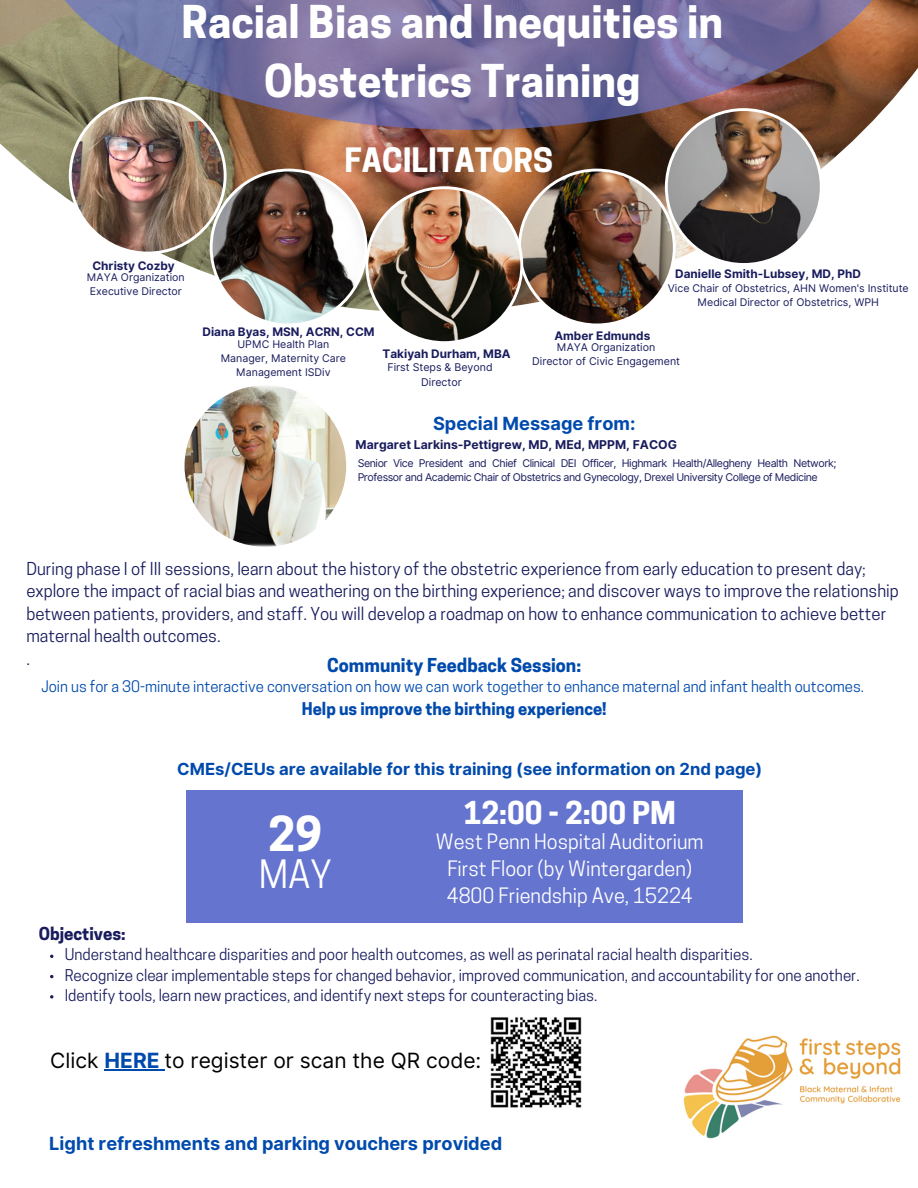
<style>
.page{position:relative;width:918px;height:1188px;background:#fff}
.page>*{position:absolute;margin:0;border:0;box-sizing:border-box;transform-origin:0 0}
.t1{font:700 45.15px "Cooper Hewitt";color:#fff}
.t2{font:700 42.45px/58.8px "Cooper Hewitt";color:#fff;text-align:center}
.t3{font:36.75px "Cooper Hewitt";color:#fff}
.t4{font:700 31.5px "Cooper Hewitt";color:#fff}
.t5{font:700 29.7px "Cooper Hewitt";color:#fff}
.t6{font:21px "Inter";color:#000}
.t7{font:19.95px/27px "Cooper Hewitt";color:#fff;text-align:center}
.t8{font:700 18.15px "Inter";color:#004aad}
.t9{font:700 18px "Cooper Hewitt";color:#004aad}
.t10{font:16.8px/22.5px "Cooper Hewitt";color:#191c5d}
.t11{font:700 16.8px "Cooper Hewitt";color:#191c5d}
.t12{font:700 16.65px "Inter";color:#004aad}
.t13{font:700 16.5px "Cooper Hewitt";color:#004aad}
.t14{font:15.3px "Cooper Hewitt";color:#191c5d}
.t15{font:15px "Cooper Hewitt";color:#004aad}
.t16{font:700 12.15px "Inter";color:#191c5d}
.t17{font:700 11.7px "Inter";color:#191c5d}
.t18{font:10.65px/14.1px "Inter";color:#191c5d;text-align:center}
.t19{font:10.65px/14.2px "Inter";letter-spacing:-.04em;color:#191c5d}
.s1{font-weight:700;color:#004aad}
</style>
<div class="page">
<img style="left:0;top:0;width:918px;height:200px">
<div style="left:186px;top:790px;width:557px;height:133px;background:#6574ce"></div>
<svg style="left:50px;top:995px;width:3px;height:4px"></svg>
<img style="left:683px;top:1035px;width:218px;height:104px">
<img style="left:69px;top:130px;width:754px;height:212px">
<svg style="left:37px;top:0;width:863px;height:130px;background:#7d6e86"></svg>
<img style="left:184px;top:386px;width:163px;height:161px">
<img style="left:491px;top:1017px;width:91px;height:91px">
<svg style="left:105px;top:1069px;width:15px;height:1px"></svg>
<hr style="left:120px;top:1069px;width:40px;height:1px;background:#004aad">
<h4 class="t2" style="left:182px;top:-2px;width:543px">Racial Bias and Inequities in<br>Obstetrics Training</h4>
<p class="t4" style="left:345px;top:148px;width:210px">FACILITATORS</p>
<p class="t17" style="left:92px;top:258px;width:84px">Christy Cozby</p>
<p class="t18" style="left:87px;top:270px;width:99px">MAYA Organization</p>
<h6 class="t18" style="left:90px;top:284px;width:94px">Executive Director</h6>
<h2 class="t17" style="left:202px;top:325px;width:174px">Diana Byas, MSN, ACRN, CCM</h2>
<p class="t18" style="left:237px;top:337px;width:93px">UPMC Health Plan</p>
<p class="t18" style="left:221px;top:351px;width:127px">Manager, Maternity Care<br>Management ISDiv</p>
<p class="t17" style="left:383px;top:347px;width:130px">Takiyah Durham, MBA</p>
<p class="t18" style="left:387px;top:360px;width:107px">First Steps &amp; Beyond</p>
<p class="t18" style="left:421px;top:375px;width:42px">Director</p>
<p class="t17" style="left:675px;top:267px;width:187px">Danielle Smith-Lubsey, MD, PhD</p>
<h6 class="t18" style="left:668px;top:281px;width:242px">Vice Chair of Obstetrics, AHN Women's Institute</h6>
<p class="t18" style="left:698px;top:295px;width:183px">Medical Director of Obstetrics, WPH</p>
<p class="t17" style="left:554px;top:329px;width:97px">Amber Edmunds</p>
<p class="t18" style="left:557px;top:340px;width:100px">MAYA Organization</p>
<p class="t18" style="left:532px;top:354px;width:149px">Director of Civic Engagement</p>
<p class="t8" style="left:433px;top:413px;width:204px">Special Message from:</p>
<h6 class="t16" style="left:356px;top:438px;width:323px">Margaret Larkins-Pettigrew, MD, MEd, MPPM, FACOG</h6>
<p class="t19" style="left:358px;top:456px;width:480px">Senior Vice President and Chief Clinical DEI Officer, Highmark Health/Allegheny Health Network;<br>Professor and Academic Chair of Obstetrics and Gynecology, Drexel University College of Medicine</p>
<p class="t10" style="left:26px;top:559px;width:874px">During phase I of III sessions, learn about the history of the obstetric experience from early education to present day; explore the impact of racial bias and weathering on the birthing experience; and discover ways to improve the relationship between patients, providers, and staff. You will develop a roadmap on how to enhance communication to achieve better maternal health outcomes.<br>.</p>
<p class="t9" style="left:327px;top:658px;width:255px">Community Feedback Session:</p>
<p class="t15" style="left:41px;top:681px;width:824px">Join us for a 30-minute interactive conversation on how we can work together to enhance maternal and infant health outcomes.</p>
<h5 class="t13" style="left:302px;top:702px;width:306px">Help us improve the birthing experience!</h5>
<h3 class="t12" style="left:177px;top:759px;width:587px">CMEs/CEUs are available for this training (see information on 2nd page)</h3>
<h6 class="t1" style="left:268px;top:817px;width:56px">29</h6>
<p class="t3" style="left:259px;top:861px;width:75px">MAY</p>
<p class="t5" style="left:464px;top:802px;width:214px">12:00 - 2:00 PM</p>
<p class="t7" style="left:436px;top:831px;width:269px">West Penn Hospital Auditorium<br>First Floor (by Wintergarden)<br>4800 Friendship Ave, 15224</p>
<p class="t11" style="left:39px;top:927px;width:88px">Objectives:</p>
<h3 class="t14" style="left:65px;top:949px;width:690px">Understand healthcare disparities and poor health outcomes, as well as perinatal racial health disparities.</h3>
<p class="t14" style="left:65px;top:969px;width:796px">Recognize clear implementable steps for changed behavior, improved communication, and accountability for one another.</p>
<p class="t14" style="left:65px;top:989px;width:534px">Identify tools, learn new practices, and identify next steps for counteracting bias.</p>
<p class="t6" style="left:50px;top:1048px;width:433px">Click <span class="s1">HERE</span> to register or scan the QR code:</p>
<p class="t8" style="left:49px;top:1132px;width:454px">Light refreshments and parking vouchers provided</p>
</div>
